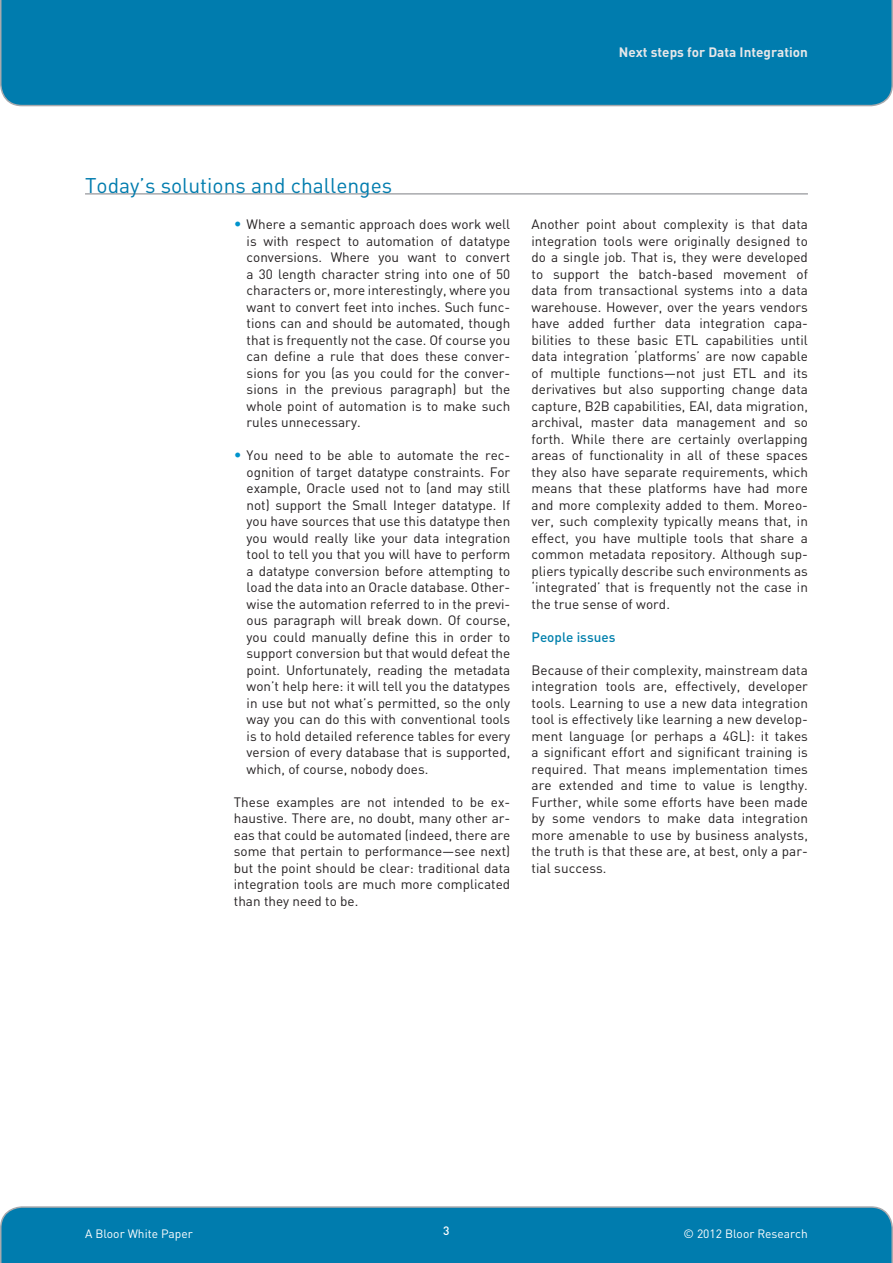
<style>
.page{position:relative;width:893px;height:1263px;background:#fff}
.page>*{position:absolute;margin:0;border:0;box-sizing:border-box;transform-origin:0 0}
.t1{font:21px "DIN";color:#007cae}
.Body_copy{font:13.5px/16.5px "DIN";color:#231f20;text-align:justify}
.t2{font:700 13.5px "DIN";color:#e6e7e9}
.Header_-_Level_2{font:500 13.5px "DIN";color:#0080ac}
.t3{font:12px "DIN";color:#fff}
.t4{font:500 12px "DIN";color:#fff}
.s1{font-size:15px;color:#0093cc}
</style>
<div class="page">
<div style="left:0;top:1206px;width:893px;height:57px;background:#007cae"></div>
<div style="left:0;top:0;width:893px;height:106px;background:#007cae"></div>
<hr style="left:85px;top:193px;width:723px;height:2px;background:#a8a9ad">
<p class="t2" style="left:619px;top:45px;width:191px">Next steps for Data Integration</p>
<h1 class="t1" style="left:85px;top:173px;width:309px">Today’s solutions and challenges</h1>
<p class="Body_copy" style="left:247px;top:216px;width:265px;text-indent:-13px"><span class="s1">•</span> Where a semantic approach does work well is with respect to automation of datatype conversions. Where you want to convert a 30 length character string into one of 50 characters or, more interestingly, where you want to convert feet into inches. Such func&shy;tions can and should be automated, though that is frequently not the case. Of course you can define a rule that does these conver&shy;sions for you (as you could for the conver&shy;sions in the previous paragraph) but the whole point of automation is to make such rules unnecessary.</p>
<p class="Body_copy" style="left:247px;top:447px;width:265px;text-indent:-13px"><span class="s1">•</span> You need to be able to automate the rec&shy;ognition of target datatype constraints. For example, Oracle used not to (and may still not) support the Small Integer datatype. If you have sources that use this datatype then you would really like your data integration tool to tell you that you will have to perform a datatype conversion before attempting to load the data into an Oracle database. Other&shy;wise the automation referred to in the previ&shy;ous paragraph will break down. Of course, you could manually define this in order to support conversion but that would defeat the point. Unfortunately, reading the metadata won’t help here: it will tell you the datatypes in use but not what’s permitted, so the only way you can do this with conventional tools is to hold detailed reference tables for every version of every database that is supported, which, of course, nobody does.</p>
<p class="Body_copy" style="left:234px;top:794px;width:278px">These examples are not intended to be ex&shy;haustive. There are, no doubt, many other ar&shy;eas that could be automated (indeed, there are some that pertain to performance—see next) but the point should be clear: traditional data integration tools are much more complicated than they need to be.</p>
<p class="Body_copy" style="left:531px;top:216px;width:278px">Another point about complexity is that data integration tools were originally designed to do a single job. That is, they were developed to support the batch-based movement of data from transactional systems into a data warehouse. However, over the years vendors have added further data integration capa&shy;bilities to these basic ETL capabilities until data integration ‘platforms’ are now capable of multiple functions—not just ETL and its derivatives but also supporting change data capture, B2B capabilities, EAI, data migration, archival, master data management and so forth. While there are certainly overlapping areas of functionality in all of these spaces they also have separate requirements, which means that these platforms have had more and more complexity added to them. Moreo&shy;ver, such complexity typically means that, in effect, you have multiple tools that share a common metadata repository. Although sup&shy;pliers typically describe such environments as ‘integrated’ that is frequently not the case in the true sense of word.</p>
<p class="Header_-_Level_2" style="left:531px;top:629px;width:85px">People issues</p>
<p class="Body_copy" style="left:531px;top:662px;width:278px">Because of their complexity, mainstream data integration tools are, effectively, developer tools. Learning to use a new data integration tool is effectively like learning a new develop&shy;ment language (or perhaps a 4GL): it takes a significant effort and significant training is required. That means implementation times are extended and time to value is lengthy.<br>Further, while some efforts have been made by some vendors to make data integration more amenable to use by business analysts, the truth is that these are, at best, only a par&shy;tial success.</p>
<p class="t3" style="left:85px;top:1226px;width:109px">A Bloor White Paper</p>
<p class="t4" style="left:443px;top:1224px;width:8px">3</p>
<p class="t3" style="left:683px;top:1226px;width:126px">© 2012 Bloor Research</p>
</div>
